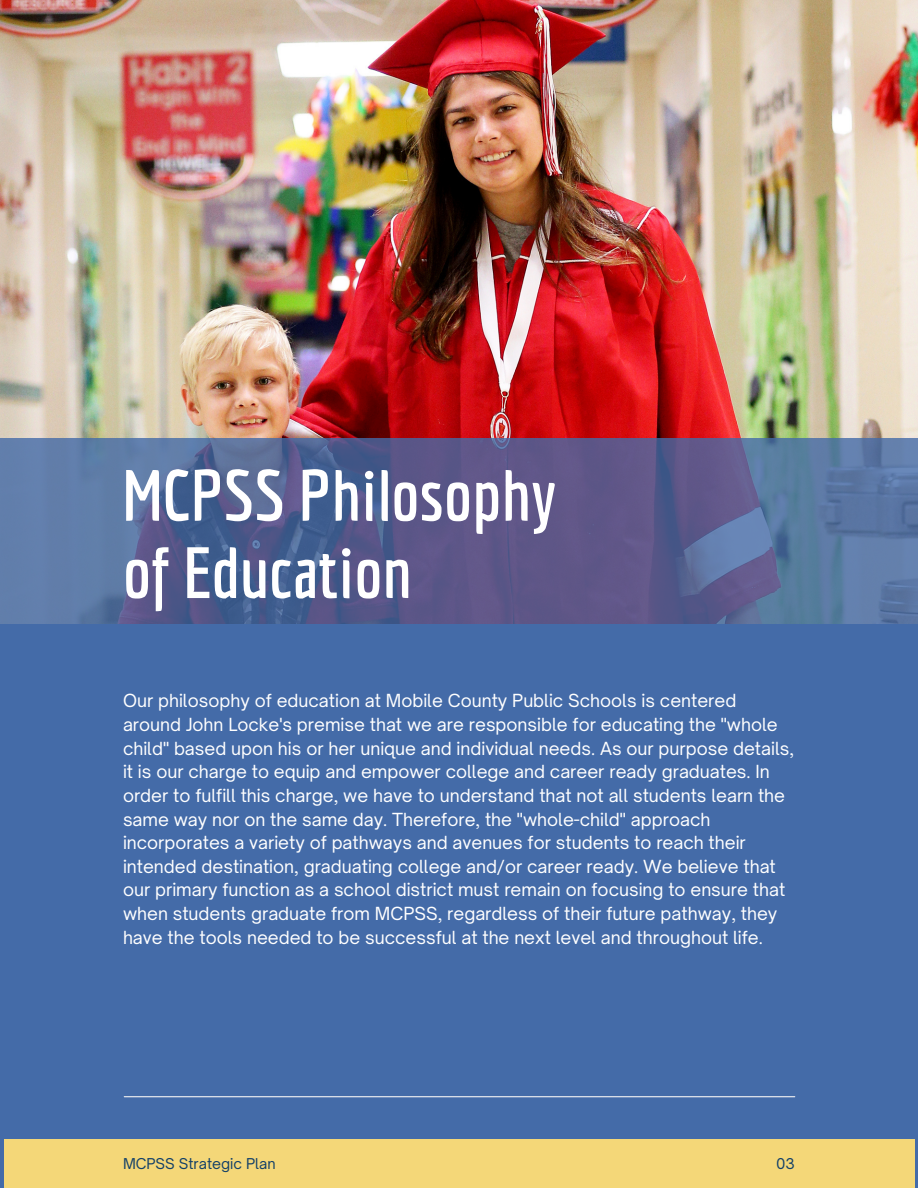
<style>
.page{position:relative;width:918px;height:1188px;background:#446ba8}
.page>*{position:absolute;margin:0;border:0;box-sizing:border-box;transform-origin:0 0}
.t1{font:700 70.5px/77.2px "Economica";color:#fff}
.t2{font:17.25px/23.7px "Open Sauce One";color:#fff}
.t3{font:14.25px "Open Sauce One";color:#134068}
</style>
<div class="page">
<img style="left:0;top:0;width:918px;height:439px">
<svg style="left:0;top:439px;width:918px;height:185px;background:#596594"></svg>
<div style="left:4px;top:1139px;width:911px;height:49px;background:#f4d778"></div>
<hr style="left:124px;top:1096px;width:671px;height:1px;background:#f4f4f4">
<h1 class="t1" style="left:123px;top:456px;width:435px">MCPSS Philosophy of Education</h1>
<p class="t2" style="left:123px;top:689px;width:673px">Our philosophy of education at Mobile County Public Schools is centered around John Locke's premise that we are responsible for educating the "whole child" based upon his or her unique and individual needs. As our purpose details, it is our charge to equip and empower college and career ready graduates. In order to fulfill this charge, we have to understand that not all students learn the same way nor on the same day. Therefore, the "whole-child" approach incorporates a variety of pathways and avenues for students to reach their intended destination, graduating college and/or career ready. We believe that our primary function as a school district must remain on focusing to ensure that when students graduate from MCPSS, regardless of their future pathway, they have the tools needed to be successful at the next level and throughout life.</p>
<p class="t3" style="left:123px;top:1155px;width:154px">MCPSS Strategic Plan</p>
<p class="t3" style="left:776px;top:1155px;width:20px">03</p>
</div>
